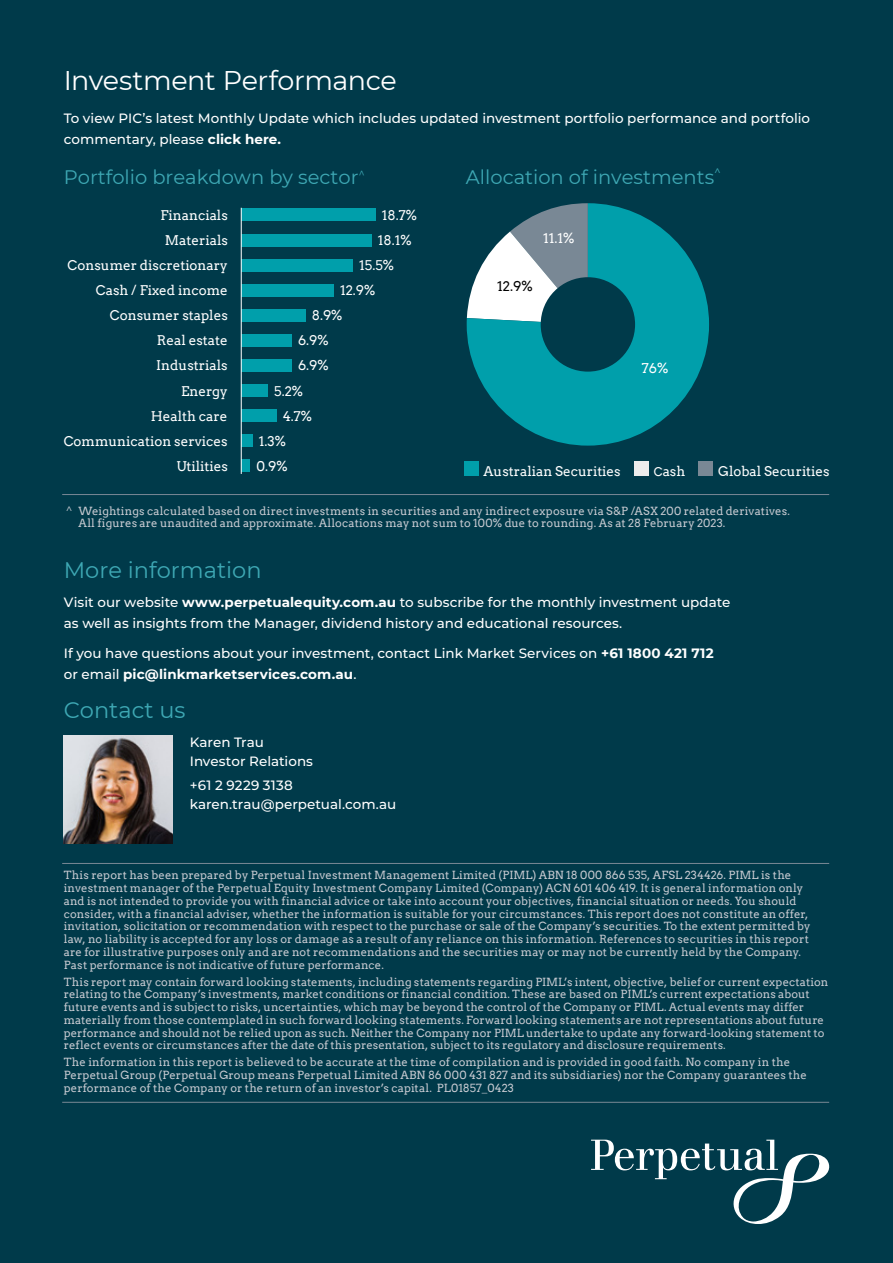
<style>
.page{position:relative;width:893px;height:1263px;background:#003a4a}
.page>*{position:absolute;margin:0;border:0;box-sizing:border-box;transform-origin:0 0}
.t1{font:27px "Montserrat";letter-spacing:-.015em;color:#fff}
.t2{font:22.5px "Montserrat";color:#3ea8b4}
.t3{font:19.5px "Montserrat";color:#3ea8b4}
.t4{font:500 13.5px/21px "Montserrat";color:#fff}
.t5{font:13.5px "Arvo";color:#fff}
.t6{font:13.5px "Arvo";color:#000}
.t7{font:13.35px "Arvo";color:#fff}
.t8{font:11.25px/12.8px "Arvo";letter-spacing:.005em;color:#c7cad1}
.s1{font-weight:700}
.s2{font-size:12px}
</style>
<div class="page">
<svg style="left:591px;top:1140px;width:239px;height:84px"></svg>
<div style="left:464px;top:461px;width:14px;height:15px;background:#009fab"></div>
<div style="left:634px;top:461px;width:15px;height:15px;background:#ededed"></div>
<div style="left:698px;top:461px;width:15px;height:15px;background:#798895"></div>
<hr style="left:62px;top:863px;width:767px;height:1px;background:#798895">
<hr style="left:62px;top:494px;width:767px;height:1px;background:#798895">
<hr style="left:62px;top:1102px;width:767px;height:1px;background:#798895">
<div style="left:241px;top:209px;width:135px;height:12px;background:#009fab"></div>
<div style="left:241px;top:234px;width:131px;height:12px;background:#009fab"></div>
<div style="left:241px;top:259px;width:112px;height:12px;background:#009fab"></div>
<div style="left:241px;top:284px;width:93px;height:13px;background:#009fab"></div>
<div style="left:241px;top:309px;width:64px;height:13px;background:#009fab"></div>
<div style="left:241px;top:334px;width:51px;height:13px;background:#009fab"></div>
<div style="left:241px;top:359px;width:51px;height:13px;background:#009fab"></div>
<div style="left:241px;top:384px;width:27px;height:13px;background:#009fab"></div>
<div style="left:241px;top:434px;width:12px;height:13px;background:#009fab"></div>
<div style="left:241px;top:459px;width:9px;height:13px;background:#009fab"></div>
<div style="left:241px;top:409px;width:35px;height:13px;background:#009fab"></div>
<hr style="left:241px;top:208px;width:1px;height:266px;background:#fff">
<svg style="left:467px;top:203px;width:109px;height:109px"></svg>
<svg style="left:467px;top:203px;width:242px;height:243px;background:#2ea8b2"></svg>
<div style="left:541px;top:277px;width:94px;height:95px;background:#003a4a;border-radius:50%"></div>
<img style="left:64px;top:736px;width:109px;height:108px">
<h1 class="t1" style="left:64px;top:62px;width:335px">Investment Performance</h1>
<p class="t4" style="left:64px;top:107px;width:748px">To view PIC’s latest Monthly Update which includes updated investment portfolio performance and portfolio commentary, please <span class="s1">click here.</span></p>
<h3 class="t3" style="left:64px;top:163px;width:303px">Portfolio breakdown by sector<sup>^</sup></h3>
<p class="t7" style="left:160px;top:207px;width:69px">Financials</p>
<p class="t7" style="left:382px;top:207px;width:37px">18.7%</p>
<p class="t7" style="left:165px;top:232px;width:65px">Materials</p>
<p class="t7" style="left:378px;top:232px;width:35px">18.1%</p>
<p class="t7" style="left:68px;top:257px;width:162px">Consumer discretionary</p>
<p class="t7" style="left:359px;top:257px;width:36px">15.5%</p>
<p class="t7" style="left:96px;top:282px;width:134px">Cash / Fixed income</p>
<p class="t7" style="left:340px;top:282px;width:37px">12.9%</p>
<p class="t7" style="left:110px;top:307px;width:119px">Consumer staples</p>
<p class="t7" style="left:312px;top:307px;width:32px">8.9%</p>
<p class="t7" style="left:157px;top:333px;width:72px">Real estate</p>
<p class="t7" style="left:298px;top:333px;width:32px">6.9%</p>
<p class="t7" style="left:156px;top:358px;width:73px">Industrials</p>
<p class="t7" style="left:298px;top:358px;width:32px">6.9%</p>
<p class="t7" style="left:181px;top:383px;width:48px">Energy</p>
<p class="t7" style="left:274px;top:383px;width:30px">5.2%</p>
<p class="t7" style="left:64px;top:433px;width:165px">Communication services</p>
<p class="t7" style="left:259px;top:433px;width:29px">1.3%</p>
<p class="t7" style="left:177px;top:458px;width:53px">Utilities</p>
<p class="t7" style="left:256px;top:458px;width:33px">0.9%</p>
<p class="t7" style="left:151px;top:408px;width:78px">Health care</p>
<p class="t7" style="left:283px;top:408px;width:31px">4.7%</p>
<h3 class="t3" style="left:466px;top:163px;width:257px">Allocation of investments<sup>^</sup></h3>
<p class="t5" style="left:543px;top:230px;width:33px">11.1%</p>
<p class="t6" style="left:497px;top:278px;width:37px">12.9%</p>
<p class="t5" style="left:642px;top:360px;width:28px">76%</p>
<p class="t7" style="left:484px;top:463px;width:139px">Australian Securities</p>
<p class="t7" style="left:654px;top:463px;width:33px"><span class="s2">C</span>ash</p>
<p class="t7" style="left:718px;top:463px;width:113px">Global Securities</p>
<p class="t8" style="left:79px;top:504px;width:713px;text-indent:-13px">^ Weightings calculated based on direct investments in securities and any indirect exposure via S&amp;P /ASX 200 related derivatives.<br>All figures are unaudited and approximate. Allocations may not sum to 100% due to rounding. As at 28 February 2023.</p>
<h2 class="t2" style="left:64px;top:554px;width:199px">More information</h2>
<p class="t4" style="left:64px;top:591px;width:668px">Visit our website <span class="s1">www.perpetualequity.com.au</span> to subscribe for the monthly investment update as well as insights from the Manager, dividend history and educational resources.</p>
<p class="t4" style="left:64px;top:642px;width:651px">If you have questions about your investment, contact Link Market Services on <span class="s1">+61 1800 421 712 </span>or email <span class="s1">pic@linkmarketservices.com.au</span>.</p>
<h2 class="t2" style="left:64px;top:695px;width:123px">Contact us</h2>
<p class="t4" style="left:190px;top:731px;width:125px;line-height:19.5px">Karen Trau<br>Investor Relations</p>
<p class="t4" style="left:190px;top:775px;width:208px;line-height:19.5px">+61 2 9229 3138 karen.trau@perpetual.com.au</p>
<p class="t8" style="left:64px;top:869px;width:748px">This report has been prepared by Perpetual Investment Management Limited (PIML) ABN 18 000 866 535, AFSL 234426. PIML is the investment manager of the Perpetual Equity Investment Company Limited (Company) ACN 601 406 419. It is general information only and is not intended to provide you with financial advice or take into account your objectives, financial situation or needs. You should consider, with a financial adviser, whether the information is suitable for your circumstances. This report does not constitute an offer, invitation, solicitation or recommendation with respect to the purchase or sale of the Company’s securities. To the extent permitted by law, no liability is accepted for any loss or damage as a result of any reliance on this information. References to securities in this report are for illustrative purposes only and are not recommendations and the securities may or may not be currently held by the Company.<br>Past performance is not indicative of future performance.</p>
<p class="t8" style="left:64px;top:975px;width:766px">This report may contain forward looking statements, including statements regarding PIML’s intent, objective, belief or current expectation relating to the Company’s investments, market conditions or financial condition. These are based on PIML’s current expectations about future events and is subject to risks, uncertainties, which may be beyond the control of the Company or PIML. Actual events may differ materially from those contemplated in such forward looking statements. Forward looking statements are not representations about future performance and should not be relied upon as such. Neither the Company nor PIML undertake to update any forward-looking statement to reflect events or circumstances after the date of this presentation, subject to its regulatory and disclosure requirements.</p>
<p class="t8" style="left:64px;top:1056px;width:745px">The information in this report is believed to be accurate at the time of compilation and is provided in good faith. No company in the<br>Perpetual Group (Perpetual Group means Perpetual Limited ABN 86 000 431 827 and its subsidiaries) nor the Company guarantees the performance of the Company or the return of an investor’s capital. PL01857_0423</p>
</div>
